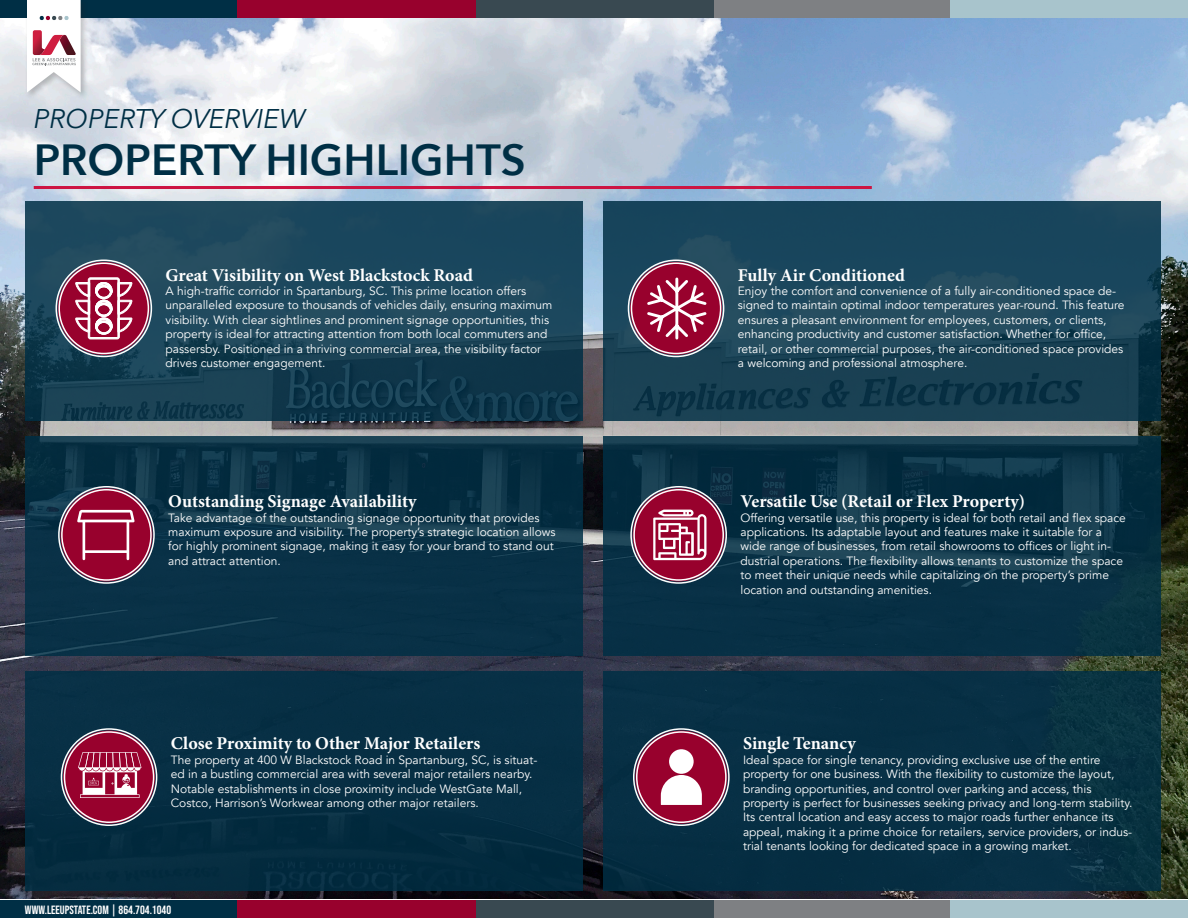
<style>
.page{position:relative;width:1188px;height:918px;background:#fff}
.page>*{position:absolute;margin:0;border:0;box-sizing:border-box;transform-origin:0 0}
.t1{font:600 43.5px "Avenir Next";color:#002f45}
.t2{font:italic 27px "Avenir Next";color:#002f45}
.t3{font:700 18px "Minion Pro";color:#fff}
.t4{font:12px/14.4px "Avenir";color:#fff}
.t5{font:12px "Bebas Neue";color:#fff}
</style>
<div class="page">
<div style="left:0;top:901px;width:237px;height:17px;background:#002f45"></div>
<div style="left:237px;top:901px;width:240px;height:17px;background:#98012d"></div>
<div style="left:477px;top:901px;width:237px;height:17px;background:#394951"></div>
<div style="left:714px;top:901px;width:237px;height:17px;background:#7e8083"></div>
<div style="left:951px;top:901px;width:237px;height:17px;background:#a8c4cc"></div>
<img style="left:0;top:17px;width:1188px;height:882px">
<div style="left:0;top:0;width:237px;height:17px;background:#002f45"></div>
<div style="left:237px;top:0;width:240px;height:17px;background:#98012d"></div>
<div style="left:477px;top:0;width:237px;height:17px;background:#394951"></div>
<div style="left:714px;top:0;width:237px;height:17px;background:#7e8083"></div>
<div style="left:951px;top:0;width:237px;height:17px;background:#a8c4cc"></div>
<svg style="left:25px;top:201px;width:557px;height:220px;background:#1a4458"></svg>
<svg style="left:25px;top:436px;width:557px;height:220px;background:#0b3247"></svg>
<div style="left:25px;top:672px;width:557px;height:219px;background:#072f44"></div>
<svg style="left:604px;top:201px;width:557px;height:220px;background:#1a4458"></svg>
<svg style="left:604px;top:436px;width:557px;height:220px;background:#0a3245"></svg>
<div style="left:604px;top:672px;width:557px;height:219px;background:#072f44"></div>
<div style="left:25px;top:0;width:64px;height:100px;background:#231f20;opacity:.25"></div>
<svg style="left:27px;top:0;width:54px;height:93px"></svg>
<hr style="left:34px;top:186px;width:838px;height:3px;background:#cd1442">
<svg style="left:58px;top:262px;width:92px;height:93px;background:#a4244a"></svg>
<svg style="left:75px;top:277px;width:58px;height:63px"></svg>
<svg style="left:630px;top:262px;width:92px;height:93px;background:#a72a4f"></svg>
<svg style="left:645px;top:276px;width:64px;height:65px"></svg>
<svg style="left:60px;top:488px;width:92px;height:94px;background:#a01e44"></svg>
<svg style="left:633px;top:488px;width:92px;height:94px;background:#a01d44"></svg>
<svg style="left:77px;top:510px;width:58px;height:50px"></svg>
<svg style="left:63px;top:730px;width:92px;height:94px;background:#a01d44"></svg>
<svg style="left:635px;top:730px;width:92px;height:94px;background:#9e173f"></svg>
<svg style="left:80px;top:794px;width:60px;height:4px"></svg>
<hr style="left:81px;top:795px;width:58px;height:2px;background:#fff">
<svg style="left:78px;top:752px;width:63px;height:43px;background:#bd5c78"></svg>
<svg style="left:653px;top:510px;width:54px;height:50px"></svg>
<svg style="left:661px;top:775px;width:41px;height:30px"></svg>
<div style="left:669px;top:749px;width:25px;height:25px;background:#fff;border-radius:50%"></div>
<p class="t2" style="left:34px;top:96px;width:273px">PROPERTY OVERVIEW</p>
<p class="t1" style="left:34px;top:122px;width:493px">PROPERTY HIGHLIGHTS</p>
<p class="t3" style="left:166px;top:262px;width:309px">Great Visibility on West Blackstock Road</p>
<p class="t4" style="left:166px;top:284px;width:388px">A high-traffic corridor in Spartanburg, SC. This prime location offers unparalleled exposure to thousands of vehicles daily, ensuring maximum visibility. With clear sightlines and prominent signage opportunities, this property is ideal for attracting attention from both local commuters and passersby. Positioned in a thriving commercial area, the visibility factor drives customer engagement.</p>
<p class="t3" style="left:168px;top:489px;width:250px">Outstanding Signage Availability</p>
<p class="t4" style="left:168px;top:510px;width:389px">Take advantage of the outstanding signage opportunity that provides maximum exposure and visibility. The property’s strategic location allows for highly prominent signage, making it easy for your brand to stand out and attract attention.</p>
<p class="t3" style="left:171px;top:731px;width:311px">Close Proximity to Other Major Retailers</p>
<p class="t4" style="left:171px;top:753px;width:368px">The property at 400 W Blackstock Road in Spartanburg, SC, is situat&shy;ed in a bustling commercial area with several major retailers nearby.<br>Notable establishments in close proximity include WestGate Mall, Costco, Harrison’s Workwear among other major retailers.</p>
<p class="t5" style="left:25px;top:903px;width:148px">WWW.LEEUPSTATE.COM | 864.704.1040</p>
<p class="t3" style="left:738px;top:262px;width:169px">Fully Air Conditioned</p>
<p class="t4" style="left:738px;top:284px;width:388px">Enjoy the comfort and convenience of a fully air-conditioned space de&shy;signed to maintain optimal indoor temperatures year-round. This feature ensures a pleasant environment for employees, customers, or clients, enhancing productivity and customer satisfaction. Whether for office, retail, or other commercial purposes, the air-conditioned space provides a welcoming and professional atmosphere.</p>
<p class="t3" style="left:740px;top:489px;width:286px">Versatile Use (Retail or Flex Property)</p>
<p class="t4" style="left:740px;top:510px;width:387px">Offering versatile use, this property is ideal for both retail and flex space applications. Its adaptable layout and features make it suitable for a wide range of businesses, from retail showrooms to offices or light in&shy;dustrial operations. The flexibility allows tenants to customize the space to meet their unique needs while capitalizing on the property’s prime location and outstanding amenities.</p>
<p class="t3" style="left:743px;top:731px;width:114px">Single Tenancy</p>
<p class="t4" style="left:743px;top:753px;width:391px">Ideal space for single tenancy, providing exclusive use of the entire property for one business. With the flexibility to customize the layout, branding opportunities, and control over parking and access, this property is perfect for businesses seeking privacy and long-term stability.<br>Its central location and easy access to major roads further enhance its appeal, making it a prime choice for retailers, service providers, or indus&shy;trial tenants looking for dedicated space in a growing market.</p>
</div>
